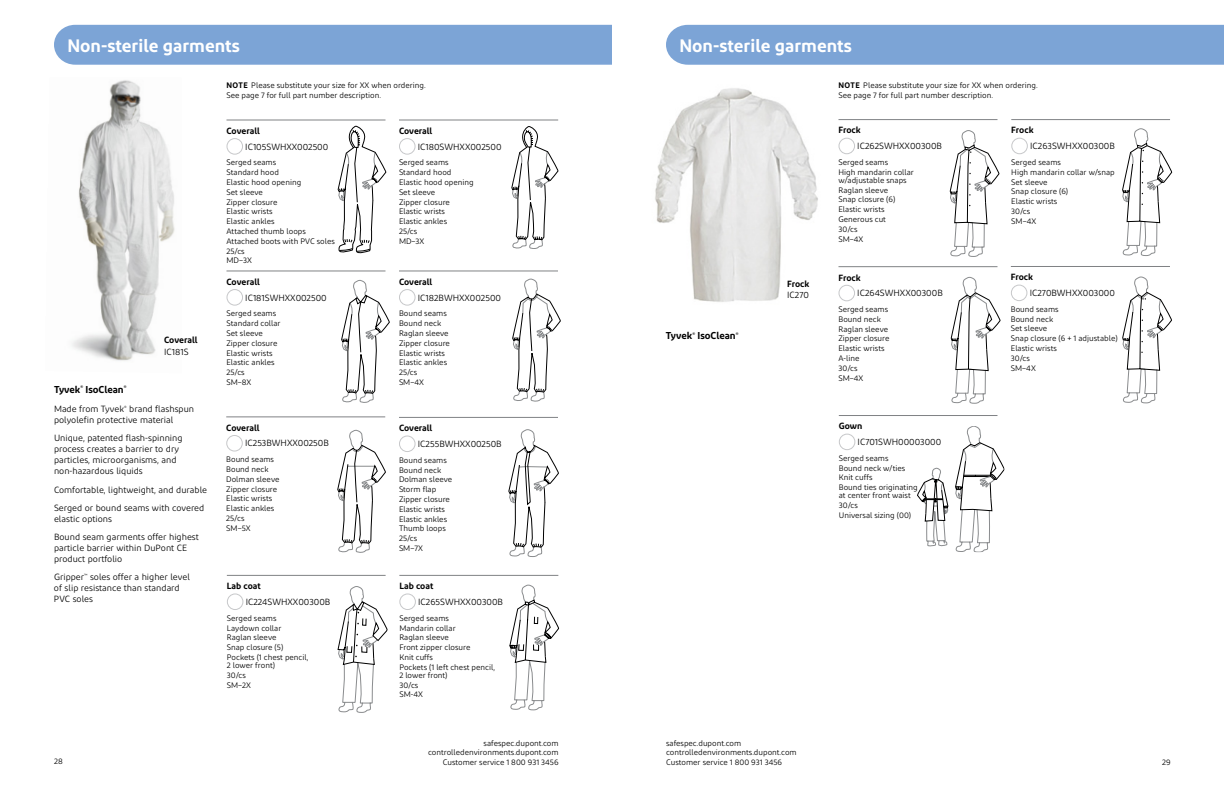
<style>
.page{position:relative;width:1224px;height:792px;background:#fff}
.page>*{position:absolute;margin:0;border:0;box-sizing:border-box;transform-origin:0 0}
.t1{font:600 18px "Diodrum";color:#fff}
.t2{font:600 10px "Diodrum";color:#000}
.t3{font:9px/10.8px "Diodrum";color:#000}
.t4{font:600 9px "Diodrum";color:#000}
.t5{font:8px/9.8px "Diodrum";color:#000}
.s1{font-weight:600}
</style>
<div class="page">
<div style="left:54px;top:25px;width:558px;height:40px;background:#7ca4d6"></div>
<hr style="left:226px;top:417px;width:159px;height:1px;background:#808285">
<div style="left:226px;top:435px;width:17px;height:17px;border:1px solid #c7c8ca;border-radius:50%"></div>
<svg style="left:337px;top:430px;width:49px;height:123px"></svg>
<hr style="left:399px;top:417px;width:159px;height:1px;background:#808285">
<div style="left:399px;top:436px;width:17px;height:16px;border:1px solid #c7c8ca;border-radius:50%"></div>
<svg style="left:508px;top:429px;width:51px;height:128px"></svg>
<hr style="left:226px;top:120px;width:160px;height:1px;background:#808285">
<div style="left:226px;top:138px;width:17px;height:17px;border:1px solid #c7c8ca;border-radius:50%"></div>
<svg style="left:338px;top:126px;width:48px;height:127px"></svg>
<hr style="left:399px;top:271px;width:159px;height:1px;background:#808285">
<div style="left:399px;top:289px;width:17px;height:17px;border:1px solid #c7c8ca;border-radius:50%"></div>
<svg style="left:512px;top:279px;width:49px;height:123px"></svg>
<hr style="left:226px;top:271px;width:160px;height:1px;background:#808285">
<div style="left:226px;top:289px;width:17px;height:17px;border:1px solid #c7c8ca;border-radius:50%"></div>
<svg style="left:341px;top:280px;width:49px;height:123px"></svg>
<hr style="left:399px;top:120px;width:159px;height:1px;background:#808285">
<div style="left:399px;top:138px;width:17px;height:17px;border:1px solid #c7c8ca;border-radius:50%"></div>
<svg style="left:511px;top:126px;width:47px;height:123px"></svg>
<hr style="left:399px;top:575px;width:159px;height:1px;background:#808285">
<div style="left:399px;top:593px;width:17px;height:17px;border:1px solid #c7c8ca;border-radius:50%"></div>
<svg style="left:509px;top:585px;width:50px;height:125px"></svg>
<hr style="left:227px;top:575px;width:159px;height:1px;background:#808285">
<div style="left:227px;top:593px;width:16px;height:17px;border:1px solid #c7c8ca;border-radius:50%"></div>
<svg style="left:337px;top:586px;width:50px;height:127px"></svg>
<img style="left:72px;top:80px;width:103px;height:281px">
<div style="left:666px;top:25px;width:558px;height:40px;background:#7ca4d6"></div>
<img style="left:655px;top:88px;width:163px;height:214px">
<hr style="left:838px;top:119px;width:159px;height:1px;background:#808285">
<div style="left:839px;top:138px;width:16px;height:16px;border:1px solid #c7c8ca;border-radius:50%"></div>
<svg style="left:950px;top:130px;width:49px;height:127px"></svg>
<hr style="left:1011px;top:119px;width:159px;height:1px;background:#808285">
<div style="left:1011px;top:138px;width:17px;height:16px;border:1px solid #c7c8ca;border-radius:50%"></div>
<svg style="left:1122px;top:128px;width:50px;height:128px"></svg>
<hr style="left:838px;top:266px;width:160px;height:1px;background:#808285">
<div style="left:839px;top:285px;width:16px;height:16px;border:1px solid #c7c8ca;border-radius:50%"></div>
<svg style="left:951px;top:277px;width:49px;height:127px"></svg>
<hr style="left:1011px;top:266px;width:159px;height:1px;background:#808285">
<div style="left:1011px;top:285px;width:16px;height:16px;border:1px solid #c7c8ca;border-radius:50%"></div>
<svg style="left:1122px;top:277px;width:50px;height:126px"></svg>
<hr style="left:839px;top:415px;width:158px;height:1px;background:#808285">
<div style="left:839px;top:434px;width:16px;height:16px;border:1px solid #c7c8ca;border-radius:50%"></div>
<svg style="left:955px;top:426px;width:50px;height:127px"></svg>
<svg style="left:917px;top:468px;width:31px;height:78px"></svg>
<h1 class="t1" style="left:67px;top:34px;width:174px">Non-sterile garments</h1>
<p class="t5" style="left:226px;top:80px;width:201px"><span class="s1">NOTE</span> Please substitute your size for XX when ordering.<br>See page 7 for full part number description.</p>
<p class="t4" style="left:164px;top:334px;width:35px">Coverall</p>
<p class="t3" style="left:164px;top:346px;width:26px">IC181S</p>
<p class="t2" style="left:54px;top:383px;width:74px">Tyvek<sup>®</sup> IsoClean<sup>®</sup></p>
<p class="t3" style="left:54px;top:404px;width:142px">Made from Tyvek<sup>®</sup> brand flashspun polyolefin protective material</p>
<p class="t3" style="left:54px;top:433px;width:130px">Unique, patented flash-spinning process creates a barrier to dry particles, microorganisms, and non-hazardous liquids</p>
<p class="t3" style="left:54px;top:480px;width:155px;line-height:18.4px">Comfortable, lightweight, and durable<br>Serged or bound seams with covered</p>
<p class="t3" style="left:54px;top:510px;width:146px;line-height:18.4px">elastic options<br>Bound seam garments offer highest</p>
<p class="t3" style="left:54px;top:543px;width:135px">particle barrier within DuPont CE product portfolio</p>
<p class="t3" style="left:54px;top:572px;width:138px">Gripper<sup>™</sup> soles offer a higher level of slip resistance than standard<br>PVC soles</p>
<p class="t4" style="left:226px;top:125px;width:35px">Coverall</p>
<p class="t3" style="left:245px;top:141px;width:85px">IC105SWHXX002500</p>
<p class="t5" style="left:226px;top:158px;width:110px">Serged seams<br>Standard hood<br>Elastic hood opening<br>Set sleeve<br>Zipper closure<br>Elastic wrists<br>Elastic ankles<br>Attached thumb loops<br>Attached boots with PVC soles<br>25/cs<br>MD–3X</p>
<p class="t4" style="left:226px;top:276px;width:35px">Coverall</p>
<p class="t3" style="left:245px;top:292px;width:83px">IC181SWHXX002500</p>
<p class="t5" style="left:226px;top:309px;width:56px">Serged seams<br>Standard collar<br>Set sleeve<br>Zipper closure<br>Elastic wrists<br>Elastic ankles<br>25/cs<br>SM–8X</p>
<p class="t4" style="left:226px;top:422px;width:35px">Coverall</p>
<p class="t3" style="left:245px;top:438px;width:85px">IC253BWHXX00250B</p>
<p class="t5" style="left:226px;top:454px;width:55px">Bound seams<br>Bound neck<br>Dolman sleeve<br>Zipper closure<br>Elastic wrists<br>Elastic ankles<br>25/cs<br>SM–5X</p>
<p class="t4" style="left:227px;top:580px;width:36px">Lab coat</p>
<p class="t3" style="left:246px;top:596px;width:86px">IC224SWHXX00300B</p>
<p class="t5" style="left:227px;top:613px;width:83px">Serged seams<br>Laydown collar<br>Raglan sleeve<br>Snap closure (5)<br>Pockets (1 chest pencil,</p>
<p class="t5" style="left:227px;top:660px;width:50px">2 lower front)<br>30/cs<br>SM–2X</p>
<p class="t5" style="left:54px;top:756px;width:10px">28</p>
<p class="t4" style="left:399px;top:125px;width:35px">Coverall</p>
<p class="t3" style="left:418px;top:141px;width:85px">IC180SWHXX002500</p>
<p class="t5" style="left:399px;top:158px;width:76px">Serged seams<br>Standard hood<br>Elastic hood opening<br>Set sleeve<br>Zipper closure<br>Elastic wrists<br>Elastic ankles<br>25/cs<br>MD–3X</p>
<p class="t4" style="left:399px;top:276px;width:35px">Coverall</p>
<p class="t3" style="left:418px;top:292px;width:85px">IC182BWHXX002500</p>
<p class="t5" style="left:399px;top:309px;width:53px">Bound seams<br>Bound neck<br>Raglan sleeve<br>Zipper closure<br>Elastic wrists<br>Elastic ankles<br>25/cs<br>SM–4X</p>
<p class="t4" style="left:399px;top:422px;width:35px">Coverall</p>
<p class="t3" style="left:418px;top:438px;width:85px">IC255BWHXX00250B</p>
<p class="t5" style="left:399px;top:455px;width:55px">Bound seams<br>Bound neck<br>Dolman sleeve<br>Storm flap<br>Zipper closure<br>Elastic wrists<br>Elastic ankles<br>Thumb loops<br>25/cs<br>SM–7X</p>
<p class="t4" style="left:399px;top:580px;width:36px">Lab coat</p>
<p class="t3" style="left:418px;top:596px;width:86px">IC265SWHXX00300B</p>
<p class="t5" style="left:399px;top:613px;width:97px">Serged seams<br>Mandarin collar<br>Raglan sleeve<br>Front zipper closure<br>Knit cuffs<br>Pockets (1 left chest pencil,</p>
<p class="t5" style="left:399px;top:670px;width:50px">2 lower front)<br>30/cs<br>SM-4X</p>
<p class="t5" style="left:428px;top:738px;width:132px;text-align:right">safespec.dupont.com controlledenvironments.dupont.com<br>Customer service 1 800 931 3456</p>
<h1 class="t1" style="left:679px;top:34px;width:174px">Non-sterile garments</h1>
<p class="t5" style="left:838px;top:80px;width:201px"><span class="s1">NOTE</span> Please substitute your size for XX when ordering.<br>See page 7 for full part number description.</p>
<p class="t2" style="left:666px;top:329px;width:74px">Tyvek<sup>®</sup> IsoClean<sup>®</sup></p>
<p class="t4" style="left:787px;top:278px;width:24px">Frock</p>
<p class="t3" style="left:787px;top:289px;width:23px">IC270</p>
<p class="t4" style="left:838px;top:125px;width:24px">Frock</p>
<p class="t3" style="left:857px;top:141px;width:86px">IC262SWHXX00300B</p>
<p class="t5" style="left:838px;top:157px;width:77px">Serged seams<br>High mandarin collar</p>
<p class="t5" style="left:838px;top:175px;width:70px">w/adjustable snaps<br>Raglan sleeve<br>Snap closure (6)<br>Elastic wrists<br>Generous cut<br>30/cs<br>SM–4X</p>
<p class="t4" style="left:838px;top:272px;width:24px">Frock</p>
<p class="t3" style="left:857px;top:288px;width:87px">IC264SWHXX00300B</p>
<p class="t5" style="left:838px;top:304px;width:53px">Serged seams<br>Bound neck<br>Raglan sleeve<br>Zipper closure<br>Elastic wrists<br>A-line<br>30/cs<br>SM–4X</p>
<p class="t4" style="left:839px;top:420px;width:25px">Gown</p>
<p class="t3" style="left:858px;top:436px;width:85px">IC701SWH00003000</p>
<p class="t5" style="left:839px;top:453px;width:80px">Serged seams<br>Bound neck w/ties<br>Knit cuffs<br>Bound ties originating</p>
<p class="t5" style="left:839px;top:490px;width:74px">at center front waist<br>30/cs<br>Universal sizing (00)</p>
<p class="t4" style="left:1011px;top:125px;width:24px">Frock</p>
<p class="t3" style="left:1030px;top:141px;width:86px">IC263SWHXX00300B</p>
<p class="t5" style="left:1011px;top:157px;width:105px">Serged seams<br>High mandarin collar w/snap<br>Set sleeve<br>Snap closure (6)<br>Elastic wrists<br>30/cs<br>SM–4X</p>
<p class="t4" style="left:1011px;top:271px;width:24px">Frock</p>
<p class="t3" style="left:1030px;top:287px;width:87px">IC270BWHXX003000</p>
<p class="t5" style="left:1011px;top:304px;width:108px">Bound seams<br>Bound neck<br>Set sleeve<br>Snap closure (6 + 1 adjustable)<br>Elastic wrists<br>30/cs<br>SM–4X</p>
<p class="t5" style="left:666px;top:738px;width:132px">safespec.dupont.com controlledenvironments.dupont.com<br>Customer service 1 800 931 3456</p>
<p class="t5" style="left:1162px;top:757px;width:10px">29</p>
</div>
